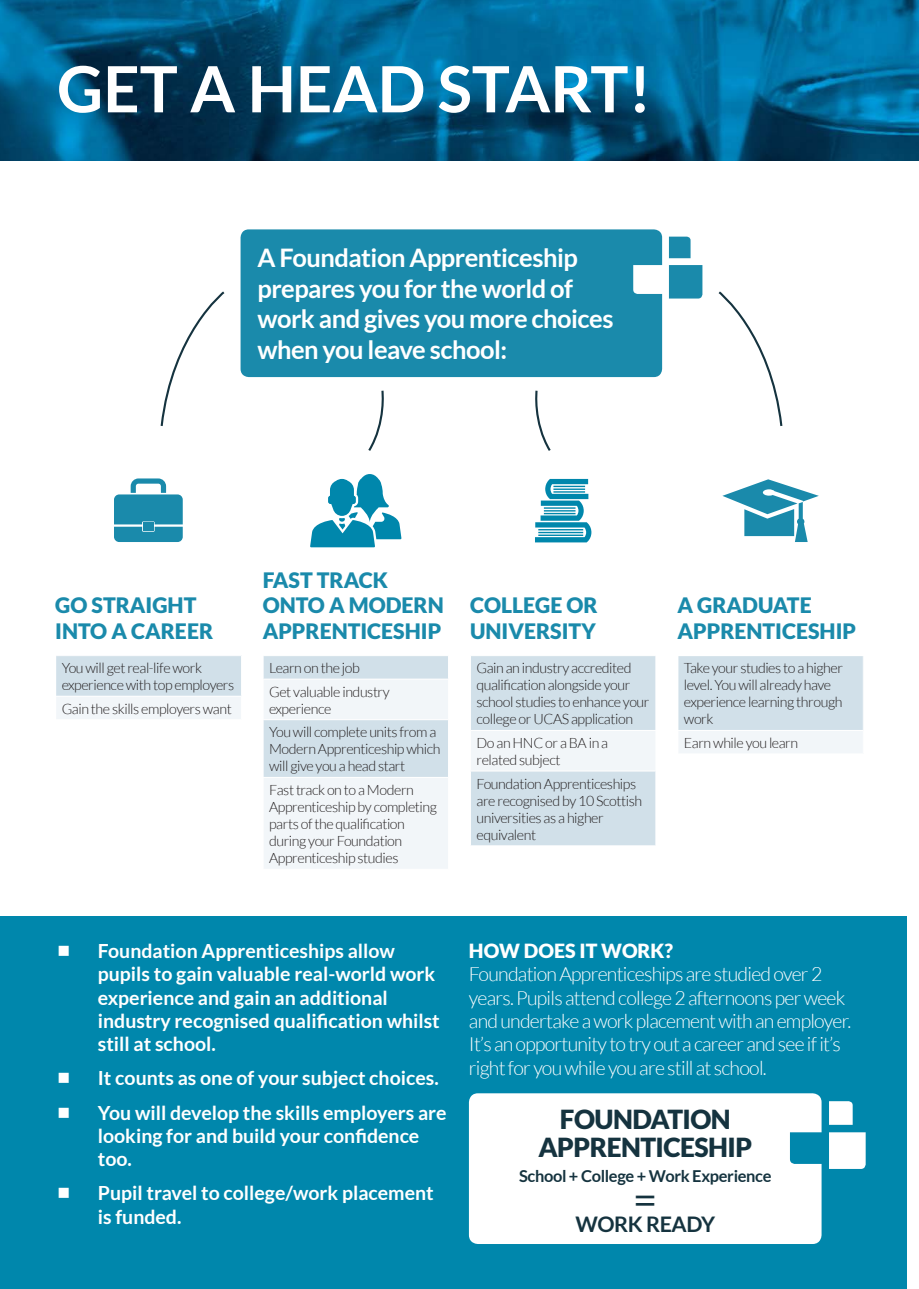
<style>
.page{position:relative;width:919px;height:1289px;background:#fff}
.page>*{position:absolute;margin:0;border:0;box-sizing:border-box;transform-origin:0 0}
.Cover_Title2{font:700 63.75px "Lato";color:#fff}
.t1{font:42.6px "Lato";color:#15333f}
.t2{font:900 26.25px/27.9px "Lato";letter-spacing:-.02em;color:#15333f;text-align:center}
.t3{font:700 25.5px/30.6px "Lato";letter-spacing:-.02em;color:#fff}
.t4{font:700 21.45px "Lato";letter-spacing:-.02em;color:#15333f}
.Course_details_headi{font:900 21.3px/25.5px "Lato";color:#1a8aab}
.t5{font:700 19.5px/23.4px "Lato";color:#fff}
.Body_text{font:300 19.5px/23.4px "Lato";letter-spacing:-.04em;color:#fff}
.Course_details_headi-2{font:900 19.5px "Lato";color:#fff}
.t6{font:700 16.35px "Lato";letter-spacing:-.02em;color:#15333f}
.Body_text-2{font:300 14.25px/17.1px "Lato";letter-spacing:-.03em;color:#231f20}
</style>
<div class="page">
<img style="left:0;top:0;width:918px;height:160px">
<svg style="left:160px;top:291px;width:65px;height:135px"></svg>
<svg style="left:368px;top:390px;width:16px;height:61px"></svg>
<svg style="left:535px;top:390px;width:16px;height:61px"></svg>
<svg style="left:718px;top:291px;width:65px;height:135px"></svg>
<svg style="left:240px;top:229px;width:462px;height:148px;background:#2c93b1"></svg>
<div style="left:0;top:916px;width:906px;height:372px;background:#0087ac"></div>
<svg style="left:114px;top:478px;width:69px;height:64px"></svg>
<div style="left:143px;top:522px;width:10px;height:8px;background:#1a8aab"></div>
<svg style="left:722px;top:479px;width:96px;height:63px"></svg>
<svg style="left:535px;top:479px;width:56px;height:63px"></svg>
<svg style="left:310px;top:474px;width:91px;height:73px"></svg>
<div style="left:56px;top:655px;width:185px;height:41px;background:#d1e0e9"></div>
<div style="left:56px;top:696px;width:185px;height:23px;background:#f2f6f9"></div>
<hr style="left:55px;top:655px;width:187px;height:1px;background:#fff">
<hr style="left:55px;top:695px;width:187px;height:1px;background:#fff">
<svg style="left:263px;top:656px;width:185px;height:213px"></svg>
<hr style="left:263px;top:678px;width:186px;height:1px;background:#fff">
<hr style="left:263px;top:679px;width:1px;height:40px;background:#fff">
<hr style="left:263px;top:719px;width:186px;height:1px;background:#fff">
<hr style="left:263px;top:720px;width:1px;height:57px;background:#fff">
<hr style="left:263px;top:777px;width:186px;height:1px;background:#fff">
<hr style="left:263px;top:777px;width:1px;height:92px;background:#fff">
<div style="left:471px;top:656px;width:184px;height:189px;background:#d1e0e9"></div>
<div style="left:470px;top:730px;width:185px;height:41px;background:#f2f6f9"></div>
<hr style="left:470px;top:730px;width:186px;height:1px;background:#fff">
<hr style="left:470px;top:730px;width:1px;height:40px;background:#fff">
<hr style="left:470px;top:770px;width:186px;height:1px;background:#fff">
<div style="left:678px;top:655px;width:185px;height:75px;background:#d1e0e9"></div>
<div style="left:678px;top:730px;width:185px;height:24px;background:#f2f6f9"></div>
<hr style="left:677px;top:655px;width:186px;height:1px;background:#fff">
<hr style="left:862px;top:656px;width:1px;height:74px;background:#fff">
<hr style="left:677px;top:730px;width:186px;height:1px;background:#fff">
<hr style="left:677px;top:753px;width:186px;height:1px;background:#fff">
<svg style="left:469px;top:1093px;width:396px;height:150px;background:#e6f3f7"></svg>
<p class="Cover_Title2" style="left:57px;top:53px;width:595px">GET A HEAD START!</p>
<p class="t3" style="left:257px;top:242px;width:357px">A Foundation Apprenticeship prepares you for the world of work and gives you more choices when you leave school:</p>
<p class="Course_details_headi" style="left:55px;top:592px;width:159px">GO STRAIGHT<br>INTO A CAREER</p>
<p class="Body_text-2" style="left:62px;top:659px;width:174px">You will get real-life work experience with top employers</p>
<p class="Body_text-2" style="left:62px;top:700px;width:172px">Gain the skills employers want</p>
<p class="Course_details_headi" style="left:263px;top:566px;width:182px">FAST TRACK<br>ONTO A MODERN<br>APPRENTICESHIP</p>
<p class="Body_text-2" style="left:269px;top:659px;width:92px">Learn on the job</p>
<p class="Body_text-2" style="left:269px;top:683px;width:122px">Get valuable industry experience</p>
<p class="Body_text-2" style="left:269px;top:723px;width:173px">You will complete units from a<br>Modern Apprenticeship which will give you a head start</p>
<p class="Body_text-2" style="left:269px;top:781px;width:169px">Fast track on to a Modern<br>Apprenticeship by completing parts of the qualification during your Foundation<br>Apprenticeship studies</p>
<p class="Course_details_headi" style="left:470px;top:592px;width:129px">COLLEGE OR<br>UNIVERSITY</p>
<p class="Course_details_headi" style="left:677px;top:592px;width:180px">A GRADUATE<br>APPRENTICESHIP</p>
<p class="Body_text-2" style="left:476px;top:659px;width:174px">Gain an industry accredited qualification alongside your school studies to enhance your college or UCAS application</p>
<p class="Body_text-2" style="left:476px;top:734px;width:133px">Do an HNC or a BA in a related subject</p>
<p class="Body_text-2" style="left:476px;top:775px;width:167px">Foundation Apprenticeships are recognised by 10 Scottish universities as a higher equivalent</p>
<p class="Body_text-2" style="left:684px;top:659px;width:161px">Take your studies to a higher level. You will already have experience learning through work</p>
<p class="Body_text-2" style="left:684px;top:734px;width:116px">Earn while you learn</p>
<p class="t5" style="left:98px;top:938px;width:343px">Foundation Apprenticeships allow pupils to gain valuable real‑world work experience and gain an additional industry recognised qualification whilst still at school.</p>
<p class="t5" style="left:98px;top:1066px;width:342px">It counts as one of your subject choices.</p>
<p class="t5" style="left:98px;top:1100px;width:350px">You will develop the skills employers are looking for and build your confidence too.</p>
<p class="t5" style="left:98px;top:1181px;width:337px">Pupil travel to college/work placement is funded.</p>
<p class="Course_details_headi-2" style="left:469px;top:939px;width:206px">HOW DOES IT WORK?</p>
<p class="Body_text" style="left:469px;top:962px;width:384px">Foundation Apprenticeships are studied over 2 years. Pupils attend college 2 afternoons per week and undertake a work placement with an employer.<br>It’s an opportunity to try out a career and see if it’s right for you while you are still at school.</p>
<p class="t2" style="left:538px;top:1105px;width:215px">FOUNDATION<br>APPRENTICESHIP</p>
<p class="t6" style="left:519px;top:1166px;width:254px">School + College + Work Experience</p>
<p class="t4" style="left:575px;top:1212px;width:141px">WORK READY</p>
<p class="t1" style="left:633px;top:1168px;width:26px">=</p>
</div>
